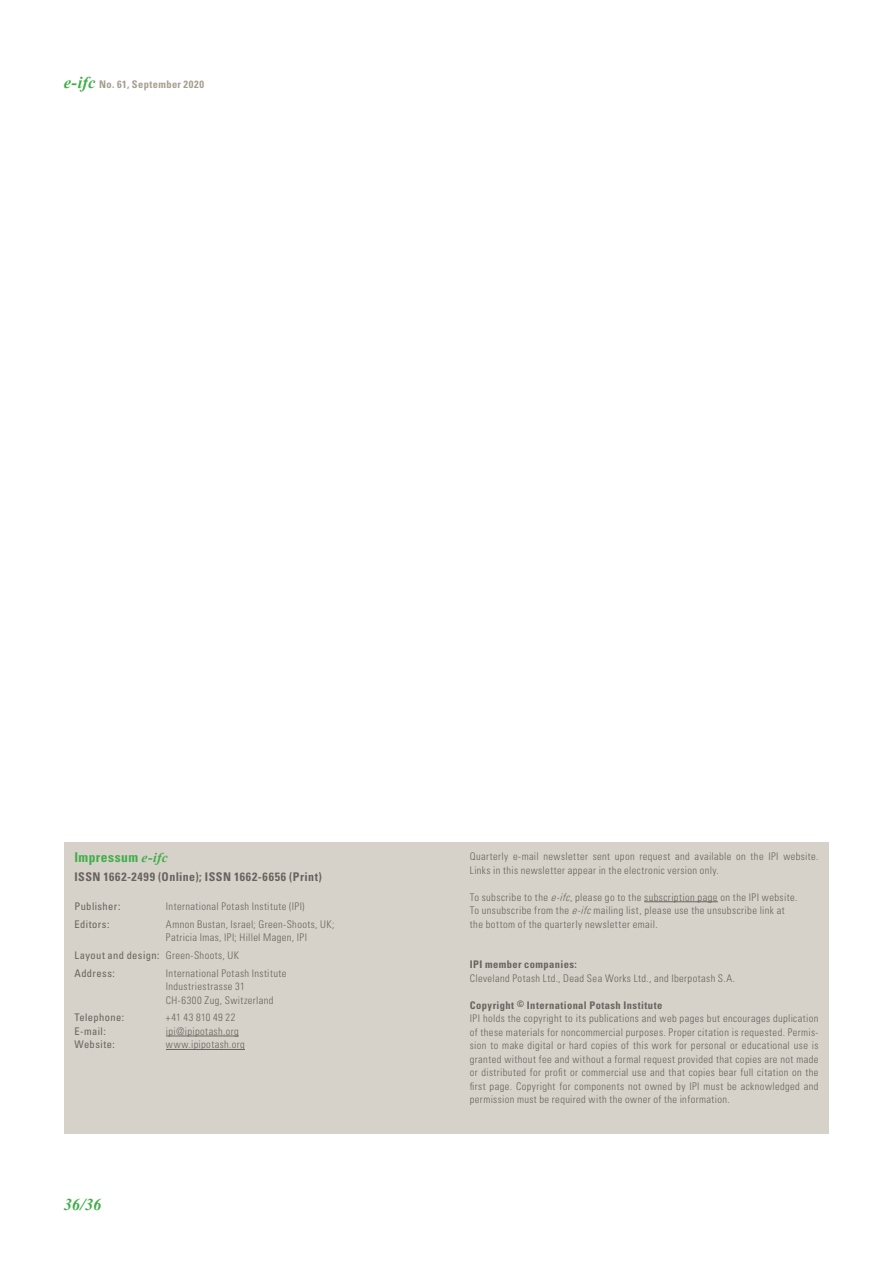
<style>
.page{position:relative;width:893px;height:1263px;background:#fff}
.page>*{position:absolute;margin:0;border:0;box-sizing:border-box;transform-origin:0 0}
.t1{font:italic 700 16.5px "Times New Roman";color:#40ae49}
.t2{font:700 condensed 13.5px "Univers LT Std";letter-spacing:.035em;color:#40ae49}
.t3{font:700 condensed 12px "Univers LT Std";letter-spacing:.04em;color:#67635f}
.t4{font:300 condensed 10.5px/13.5px "Univers LT Std";letter-spacing:.04em;color:#67635f}
.t5{font:condensed 10.5px "Univers LT Pro";letter-spacing:.04em;color:#67635f}
.t6{font:700 condensed 10.5px "Univers LT Std";letter-spacing:.04em;color:#67635f}
.t7{font:700 condensed 10.5px "Univers LT Std";letter-spacing:.04em;color:#a69e8f}
.s1{font-family:"Times New Roman";font-style:italic;font-stretch:normal;font-size:16.5px;color:#40ae49}
.s2{font-family:"Times New Roman";font-style:italic;font-stretch:normal}
.s3{font-family:"Univers LT Std";font-weight:300}
.s4{font-style:italic}
.s5{font-size:9px}
</style>
<div class="page">
<div style="left:64px;top:842px;width:370px;height:292px;background:#d7d2c9"></div>
<hr style="left:166px;top:1036px;width:73px;height:1px;background:#67635f">
<hr style="left:166px;top:1049px;width:79px;height:1px;background:#67635f">
<div style="left:459px;top:842px;width:370px;height:292px;background:#d7d2c9"></div>
<hr style="left:644px;top:901px;width:74px;height:1px;background:#67635f">
<div style="left:434px;top:842px;width:25px;height:292px;background:#d7d2c9"></div>
<p class="t7" style="left:64px;top:78px;width:142px"><span class="s1">e-ifc</span> No. 61, September 2020</p>
<p class="t2" style="left:74px;top:849px;width:95px">Impressum <span class="s2">e-ifc</span></p>
<p class="t3" style="left:74px;top:870px;width:249px">ISSN 1662-2499 (Online); ISSN 1662-6656 (Print)</p>
<p class="t5" style="left:74px;top:899px;width:47px">Publisher:</p>
<p class="t4" style="left:166px;top:899px;width:140px">International Potash Institute (IPI)</p>
<p class="t5" style="left:74px;top:917px;width:37px">Editors:</p>
<p class="t4" style="left:166px;top:917px;width:170px">Amnon Bustan, Israel; Green-Shoots, UK;<br>Patricia Imas, IPI; Hillel Magen, IPI</p>
<p class="t5" style="left:74px;top:948px;width:166px">Layout and design: <span class="s3">Green-Shoots, UK</span></p>
<p class="t5" style="left:74px;top:966px;width:42px">Address:</p>
<p class="t4" style="left:166px;top:966px;width:122px">International Potash Institute</p>
<p class="t4" style="left:166px;top:980px;width:80px">Industriestrasse 31</p>
<p class="t4" style="left:166px;top:993px;width:109px">CH-6300 Zug, Switzerland</p>
<p class="t5" style="left:74px;top:1011px;width:51px">Telephone:</p>
<p class="t4" style="left:166px;top:1011px;width:71px">+41 43 810 49 22</p>
<p class="t5" style="left:74px;top:1024px;width:33px">E-mail:</p>
<p class="t4" style="left:166px;top:1024px;width:74px">ipi@ipipotash.org</p>
<p class="t5" style="left:74px;top:1038px;width:42px">Website:</p>
<p class="t4" style="left:166px;top:1038px;width:81px">www.ipipotash.org</p>
<h1 class="t1" style="left:64px;top:1193px;width:39px">36/36</h1>
<p class="t4" style="left:470px;top:850px;width:350px">Quarterly e-mail newsletter sent upon request and available on the IPI website.<br>Links in this newsletter appear in the electronic version only.</p>
<p class="t4" style="left:470px;top:890px;width:329px">To subscribe to the <span class="s4">e-ifc</span>, please go to the subscription page on the IPI website.</p>
<p class="t4" style="left:470px;top:904px;width:316px">To unsubscribe from the <span class="s4">e-ifc</span>mailing list, please use the unsubscribe link at</p>
<p class="t4" style="left:470px;top:917px;width:189px">the bottom of the quarterly newsletter email.</p>
<p class="t6" style="left:470px;top:958px;width:109px">IPI member companies:</p>
<p class="t4" style="left:470px;top:971px;width:267px">Cleveland Potash Ltd., Dead Sea Works Ltd., and Iberpotash S.A.</p>
<p class="t6" style="left:470px;top:998px;width:194px">Copyright <span class="s5">©</span> International Potash Institute</p>
<p class="t4" style="left:470px;top:1012px;width:350px;text-align:justify">IPI holds the copyright to its publications and web pages but encourages duplication of these materials for noncommercial purposes. Proper citation is requested. Permis&shy;sion to make digital or hard copies of this work for personal or educational use is granted without fee and without a formal request provided that copies are not made or distributed for profit or commercial use and that copies bear full citation on the first page. Copyright for components not owned by IPI must be acknowledged and permission must be required with the owner of the information.</p>
</div>
